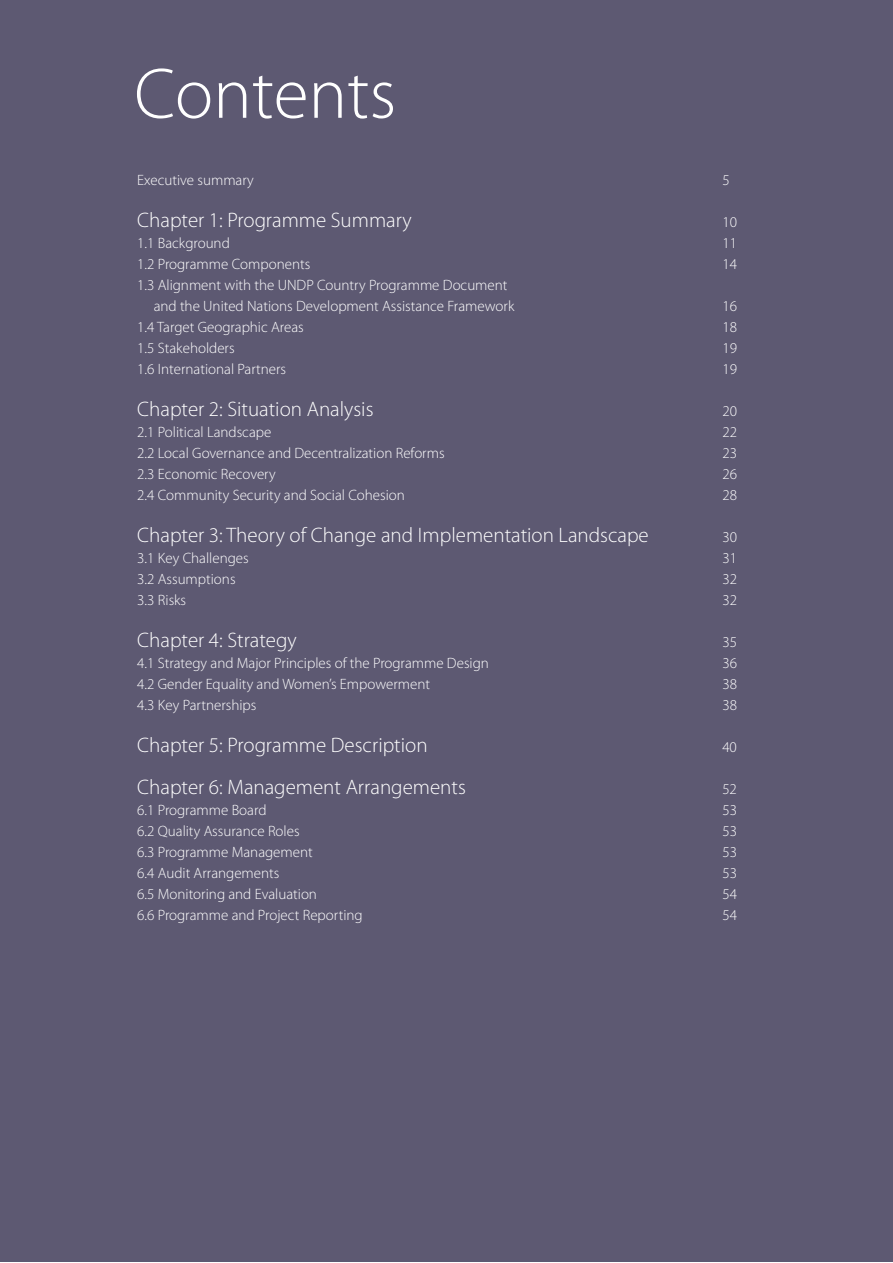
<style>
.page{position:relative;width:893px;height:1263px;background:#fff}
.page>*{position:absolute;margin:0;border:0;box-sizing:border-box;transform-origin:0 0}
.t1{font:300 72px "Myriad Pro";color:#fff}
.Paragraph_Style_1{font:300 21px "Myriad Pro";color:#fff}
.Paragraph_Style_1-2{font:300 15px/21px "Myriad Pro";color:#fff}
</style>
<div class="page">
<div style="left:0;top:1px;width:893px;height:1261px;background:#5d5972"></div>
<p class="t1" style="left:134px;top:50px;width:263px">Contents</p>
<p class="Paragraph_Style_1-2" style="left:137px;top:169px;width:118px">Executive summary</p>
<p class="Paragraph_Style_1-2" style="left:722px;top:169px;width:9px">5</p>
<p class="Paragraph_Style_1" style="left:137px;top:207px;width:276px">Chapter 1: Programme Summary</p>
<p class="Paragraph_Style_1-2" style="left:722px;top:211px;width:16px">10</p>
<p class="Paragraph_Style_1-2" style="left:137px;top:232px;width:94px">1.1 Background</p>
<p class="Paragraph_Style_1-2" style="left:722px;top:232px;width:16px">11</p>
<p class="Paragraph_Style_1-2" style="left:137px;top:253px;width:174px">1.2 Programme Components</p>
<p class="Paragraph_Style_1-2" style="left:722px;top:253px;width:16px">14</p>
<p class="Paragraph_Style_1-2" style="left:154px;top:274px;width:362px;text-indent:-16px">1.3 Alignment with the UNDP Country Programme Document and the United Nations Development Assistance Framework</p>
<p class="Paragraph_Style_1-2" style="left:722px;top:295px;width:16px">16</p>
<p class="Paragraph_Style_1-2" style="left:137px;top:316px;width:168px">1.4 Target Geographic Areas</p>
<p class="Paragraph_Style_1-2" style="left:722px;top:316px;width:16px">18</p>
<p class="Paragraph_Style_1-2" style="left:137px;top:337px;width:99px">1.5 Stakeholders</p>
<p class="Paragraph_Style_1-2" style="left:722px;top:337px;width:16px">19</p>
<p class="Paragraph_Style_1-2" style="left:137px;top:358px;width:150px">1.6 International Partners</p>
<p class="Paragraph_Style_1-2" style="left:722px;top:358px;width:16px">19</p>
<p class="Paragraph_Style_1" style="left:137px;top:396px;width:238px">Chapter 2: Situation Analysis</p>
<p class="Paragraph_Style_1-2" style="left:722px;top:400px;width:16px">20</p>
<p class="Paragraph_Style_1-2" style="left:137px;top:421px;width:136px">2.1 Political Landscape</p>
<p class="Paragraph_Style_1-2" style="left:722px;top:421px;width:16px">22</p>
<p class="Paragraph_Style_1-2" style="left:137px;top:442px;width:309px">2.2 Local Governance and Decentralization Reforms</p>
<p class="Paragraph_Style_1-2" style="left:722px;top:442px;width:16px">23</p>
<p class="Paragraph_Style_1-2" style="left:137px;top:463px;width:140px">2.3 Economic Recovery</p>
<p class="Paragraph_Style_1-2" style="left:722px;top:463px;width:16px">26</p>
<p class="Paragraph_Style_1-2" style="left:137px;top:484px;width:269px">2.4 Community Security and Social Cohesion</p>
<p class="Paragraph_Style_1-2" style="left:722px;top:484px;width:16px">28</p>
<p class="Paragraph_Style_1" style="left:137px;top:522px;width:513px">Chapter 3: Theory of Change and Implementation Landscape</p>
<p class="Paragraph_Style_1-2" style="left:722px;top:526px;width:16px">30</p>
<p class="Paragraph_Style_1-2" style="left:137px;top:547px;width:113px">3.1 Key Challenges</p>
<p class="Paragraph_Style_1-2" style="left:722px;top:547px;width:16px">31</p>
<p class="Paragraph_Style_1-2" style="left:137px;top:568px;width:100px">3.2 Assumptions</p>
<p class="Paragraph_Style_1-2" style="left:722px;top:568px;width:16px">32</p>
<p class="Paragraph_Style_1-2" style="left:137px;top:589px;width:50px">3.3 Risks</p>
<p class="Paragraph_Style_1-2" style="left:722px;top:589px;width:16px">32</p>
<p class="Paragraph_Style_1" style="left:137px;top:627px;width:161px">Chapter 4: Strategy</p>
<p class="Paragraph_Style_1-2" style="left:722px;top:631px;width:16px">35</p>
<p class="Paragraph_Style_1-2" style="left:137px;top:652px;width:353px">4.1 Strategy and Major Principles of the Programme Design</p>
<p class="Paragraph_Style_1-2" style="left:722px;top:652px;width:16px">36</p>
<p class="Paragraph_Style_1-2" style="left:137px;top:673px;width:294px">4.2 Gender Equality and Women’s Empowerment</p>
<p class="Paragraph_Style_1-2" style="left:722px;top:673px;width:16px">38</p>
<p class="Paragraph_Style_1-2" style="left:137px;top:694px;width:121px">4.3 Key Partnerships</p>
<p class="Paragraph_Style_1-2" style="left:722px;top:694px;width:16px">38</p>
<p class="Paragraph_Style_1" style="left:137px;top:732px;width:292px">Chapter 5: Programme Description</p>
<p class="Paragraph_Style_1-2" style="left:722px;top:736px;width:16px">40</p>
<p class="Paragraph_Style_1" style="left:137px;top:774px;width:330px">Chapter 6: Management Arrangements</p>
<p class="Paragraph_Style_1-2" style="left:722px;top:778px;width:16px">52</p>
<p class="Paragraph_Style_1-2" style="left:137px;top:799px;width:131px">6.1 Programme Board</p>
<p class="Paragraph_Style_1-2" style="left:722px;top:799px;width:16px">53</p>
<p class="Paragraph_Style_1-2" style="left:137px;top:820px;width:164px">6.2 Quality Assurance Roles</p>
<p class="Paragraph_Style_1-2" style="left:722px;top:820px;width:16px">53</p>
<p class="Paragraph_Style_1-2" style="left:137px;top:841px;width:177px">6.3 Programme Management</p>
<p class="Paragraph_Style_1-2" style="left:722px;top:841px;width:16px">53</p>
<p class="Paragraph_Style_1-2" style="left:137px;top:862px;width:144px">6.4 Audit Arrangements</p>
<p class="Paragraph_Style_1-2" style="left:722px;top:862px;width:16px">53</p>
<p class="Paragraph_Style_1-2" style="left:137px;top:883px;width:181px">6.5 Monitoring and Evaluation</p>
<p class="Paragraph_Style_1-2" style="left:722px;top:883px;width:16px">54</p>
<p class="Paragraph_Style_1-2" style="left:137px;top:904px;width:227px">6.6 Programme and Project Reporting</p>
<p class="Paragraph_Style_1-2" style="left:722px;top:904px;width:16px">54</p>
</div>
